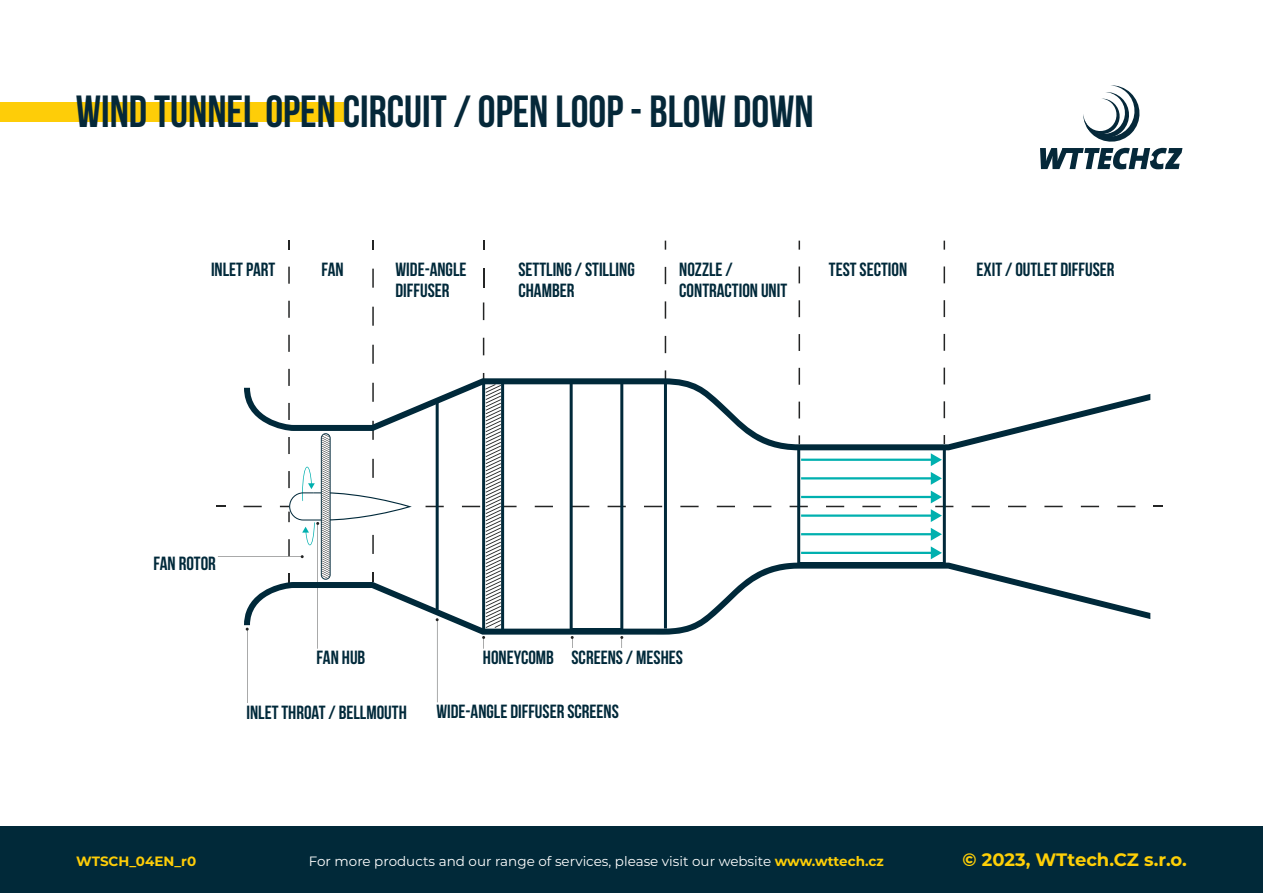
<style>
.page{position:relative;width:1263px;height:893px;background:#fff}
.page>*{position:absolute;margin:0;border:0;box-sizing:border-box;transform-origin:0 0}
.t1{font:700 45px "Bebas Neue";color:#052839}
.t2{font:700 19.05px/20.4px "Bebas Neue";color:#00293a}
.t3{font:700 18px "Montserrat";color:#fecf07}
.t4{font:13.5px "Montserrat";color:#fff}
.t5{font:700 13.5px "Montserrat";color:#fecd08}
.s1{font-weight:700;color:#fecf07}
</style>
<div class="page">
<div style="left:0;top:826px;width:1263px;height:67px;background:#012939"></div>
<div style="left:0;top:103px;width:344px;height:19px;background:#fecd08"></div>
<svg style="left:1040px;top:85px;width:142px;height:84px"></svg>
<svg style="left:243px;top:506px;width:19px;height:1px"></svg>
<svg style="left:425px;top:506px;width:19px;height:1px"></svg>
<svg style="left:535px;top:506px;width:18px;height:1px"></svg>
<svg style="left:574px;top:506px;width:15px;height:1px"></svg>
<svg style="left:608px;top:506px;width:18px;height:1px"></svg>
<svg style="left:644px;top:506px;width:18px;height:1px"></svg>
<svg style="left:680px;top:506px;width:19px;height:1px"></svg>
<svg style="left:717px;top:506px;width:18px;height:1px"></svg>
<svg style="left:753px;top:506px;width:18px;height:1px"></svg>
<svg style="left:972px;top:506px;width:18px;height:1px"></svg>
<svg style="left:1008px;top:506px;width:18px;height:1px"></svg>
<svg style="left:1044px;top:506px;width:19px;height:1px"></svg>
<svg style="left:1081px;top:506px;width:18px;height:1px"></svg>
<svg style="left:1117px;top:506px;width:18px;height:1px"></svg>
<svg style="left:288px;top:267px;width:2px;height:17px"></svg>
<svg style="left:288px;top:301px;width:2px;height:17px"></svg>
<svg style="left:288px;top:241px;width:2px;height:9px"></svg>
<svg style="left:372px;top:269px;width:2px;height:19px"></svg>
<svg style="left:372px;top:307px;width:2px;height:19px"></svg>
<svg style="left:372px;top:241px;width:2px;height:9px"></svg>
<svg style="left:483px;top:302px;width:1px;height:18px"></svg>
<svg style="left:483px;top:338px;width:1px;height:17px"></svg>
<svg style="left:483px;top:269px;width:1px;height:19px"></svg>
<svg style="left:665px;top:266px;width:1px;height:87px"></svg>
<svg style="left:798px;top:266px;width:2px;height:112px"></svg>
<svg style="left:798px;top:241px;width:2px;height:9px"></svg>
<svg style="left:943px;top:266px;width:2px;height:112px"></svg>
<svg style="left:943px;top:241px;width:2px;height:9px"></svg>
<svg style="left:244px;top:563px;width:906px;height:72px"></svg>
<div style="left:570px;top:379px;width:53px;height:253px;border:3px solid #00293a"></div>
<div style="left:797px;top:446px;width:149px;height:120px;border:3px solid #00293a"></div>
<hr style="left:664px;top:381px;width:3px;height:247px;background:#00293a">
<hr style="left:436px;top:401px;width:3px;height:209px;background:#00293a">
<svg style="left:244px;top:378px;width:906px;height:72px"></svg>
<svg style="left:801px;top:453px;width:141px;height:13px"></svg>
<svg style="left:801px;top:472px;width:141px;height:13px"></svg>
<svg style="left:790px;top:491px;width:163px;height:31px"></svg>
<svg style="left:801px;top:528px;width:141px;height:31px"></svg>
<svg style="left:462px;top:373px;width:54px;height:256px"></svg>
<div style="left:482px;top:379px;width:22px;height:253px;border:3px solid #00293a"></div>
<svg style="left:280px;top:335px;width:132px;height:247px"></svg>
<h1 class="t1" style="left:76px;top:85px;width:739px">WIND TUNNEL OPEN CIRCUIT / OPEN LOOP - BLOW DOWN</h1>
<p class="t2" style="left:211px;top:260px;width:66px">INLET PART</p>
<p class="t2" style="left:518px;top:260px;width:118px">SETTLING / STILLING<br>CHAMBER</p>
<p class="t2" style="left:679px;top:260px;width:109px">NOZZLE /<br>CONTRACTION UNIT</p>
<p class="t2" style="left:321px;top:260px;width:24px">FAN</p>
<p class="t2" style="left:829px;top:260px;width:80px">TEST SECTION</p>
<p class="t2" style="left:976px;top:260px;width:139px">EXIT / OUTLET DIFFUSER</p>
<p class="t2" style="left:395px;top:260px;width:72px">WIDE-ANGLE<br>DIFFUSER</p>
<p class="t2" style="left:153px;top:553px;width:64px">FAN ROTOR</p>
<p class="t2" style="left:317px;top:647px;width:50px">FAN HUB</p>
<p class="t2" style="left:246px;top:702px;width:162px">INLET THROAT / BELLMOUTH</p>
<p class="t2" style="left:483px;top:647px;width:73px">HONEYCOMB</p>
<p class="t2" style="left:571px;top:647px;width:113px">SCREENS / MESHES</p>
<p class="t2" style="left:436px;top:701px;width:184px">WIDE-ANGLE DIFFUSER SCREENS</p>
<p class="t5" style="left:76px;top:856px;width:121px">WTSCH_04EN_r0</p>
<p class="t4" style="left:309px;top:856px;width:576px">For more products and our range of services, please visit our website <span class="s1">www.wttech.cz</span></p>
<p class="t3" style="left:962px;top:853px;width:226px">© 2023, WTtech.CZ s.r.o.</p>
</div>
